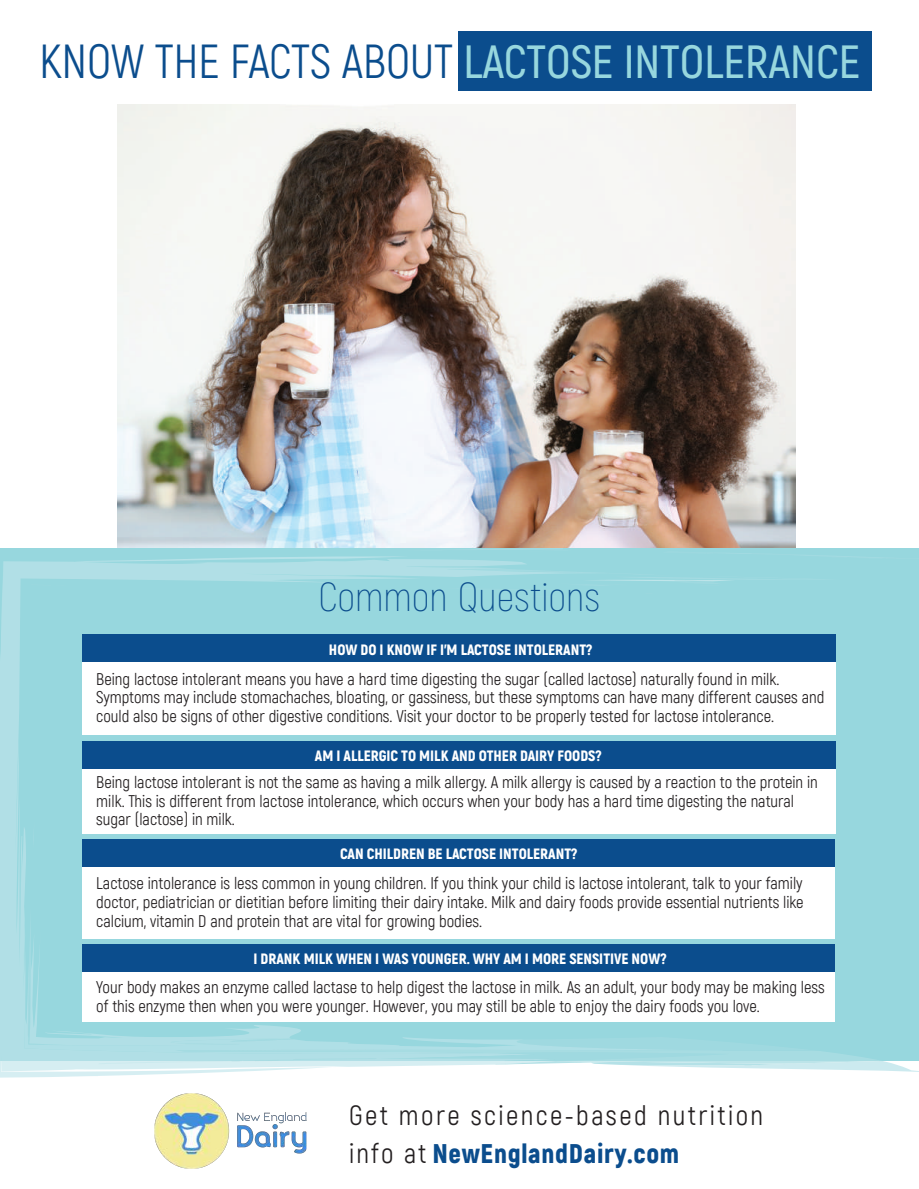
<style>
.page{position:relative;width:919px;height:1189px;background:#fff}
.page>*{position:absolute;margin:0;border:0;box-sizing:border-box;transform-origin:0 0}
.t1{font:600 46.5px "Akrobat";color:#97d7de}
.t2{font:200 40.5px "Akrobat";color:#0b4d8d}
.t3{font:27px/37.3px "Akrobat";letter-spacing:.09em;color:#231f20}
.t4{font:16.5px/18.8px "Akrobat";color:#231f20}
.t5{font:900 15px "Akrobat";color:#fff}
.s1{font-weight:400;color:#0b4d8d}
.s2{font-weight:900;color:#0b4d8d}
</style>
<div class="page">
<img style="left:118px;top:104px;width:677px;height:444px">
<div style="left:457px;top:31px;width:414px;height:60px;background:#0b4d8d"></div>
<div style="left:0;top:548px;width:918px;height:512px;background:#97d7de"></div>
<svg style="left:0;top:561px;width:607px;height:516px"></svg>
<svg style="left:73px;top:548px;width:776px;height:49px"></svg>
<svg style="left:24px;top:906px;width:894px;height:166px"></svg>
<div style="left:82px;top:639px;width:752px;height:95px;background:#fff"></div>
<div style="left:82px;top:634px;width:752px;height:28px;background:#0b4d8d"></div>
<div style="left:82px;top:745px;width:753px;height:88px;background:#fff"></div>
<div style="left:82px;top:740px;width:753px;height:28px;background:#0b4d8d"></div>
<div style="left:82px;top:843px;width:752px;height:95px;background:#fff"></div>
<div style="left:82px;top:838px;width:752px;height:28px;background:#0b4d8d"></div>
<div style="left:82px;top:948px;width:752px;height:73px;background:#fff"></div>
<div style="left:82px;top:943px;width:752px;height:28px;background:#0b4d8d"></div>
<img style="left:154px;top:1093px;width:153px;height:76px">
<h1 class="t1" style="left:40px;top:34px;width:822px"><span class="s1">KNOW THE FACTS ABOUT</span> LACTOSE INTOLERANCE</h1>
<h2 class="t2" style="left:318px;top:572px;width:283px">Common Questions</h2>
<p class="t5" style="left:329px;top:639px;width:265px">HOW DO I KNOW IF I’M LACTOSE INTOLERANT?</p>
<p class="t4" style="left:96px;top:669px;width:729px">Being lactose intolerant means you have a hard time digesting the sugar (called lactose) naturally found in milk.<br>Symptoms may include stomachaches, bloating, or gassiness, but these symptoms can have many different causes and could also be signs of other digestive conditions. Visit your doctor to be properly tested for lactose intolerance.</p>
<p class="t5" style="left:315px;top:746px;width:288px">AM I ALLERGIC TO MILK AND OTHER DAIRY FOODS?</p>
<p class="t4" style="left:96px;top:772px;width:722px">Being lactose intolerant is not the same as having a milk allergy. A milk allergy is caused by a reaction to the protein in milk. This is different from lactose intolerance, which occurs when your body has a hard time digesting the natural sugar (lactose) in milk.</p>
<p class="t5" style="left:340px;top:843px;width:239px">CAN CHILDREN BE LACTOSE INTOLERANT?</p>
<p class="t4" style="left:96px;top:873px;width:708px;text-align:justify">Lactose intolerance is less common in young children. If you think your child is lactose intolerant, talk to your family doctor, pediatrician or dietitian before limiting their dairy intake. Milk and dairy foods provide essential nutrients like calcium, vitamin D and protein that are vital for growing bodies.</p>
<p class="t5" style="left:253px;top:948px;width:414px">I DRANK MILK WHEN I WAS YOUNGER. WHY AM I MORE SENSITIVE NOW?</p>
<p class="t4" style="left:96px;top:977px;width:729px">Your body makes an enzyme called lactase to help digest the lactose in milk. As an adult, your body may be making less of this enzyme then when you were younger. However, you may still be able to enjoy the dairy foods you love.</p>
<h3 class="t3" style="left:349px;top:1096px;width:415px">Get more science-based nutrition info at <span class="s2">NewEnglandDairy.com</span></h3>
</div>
